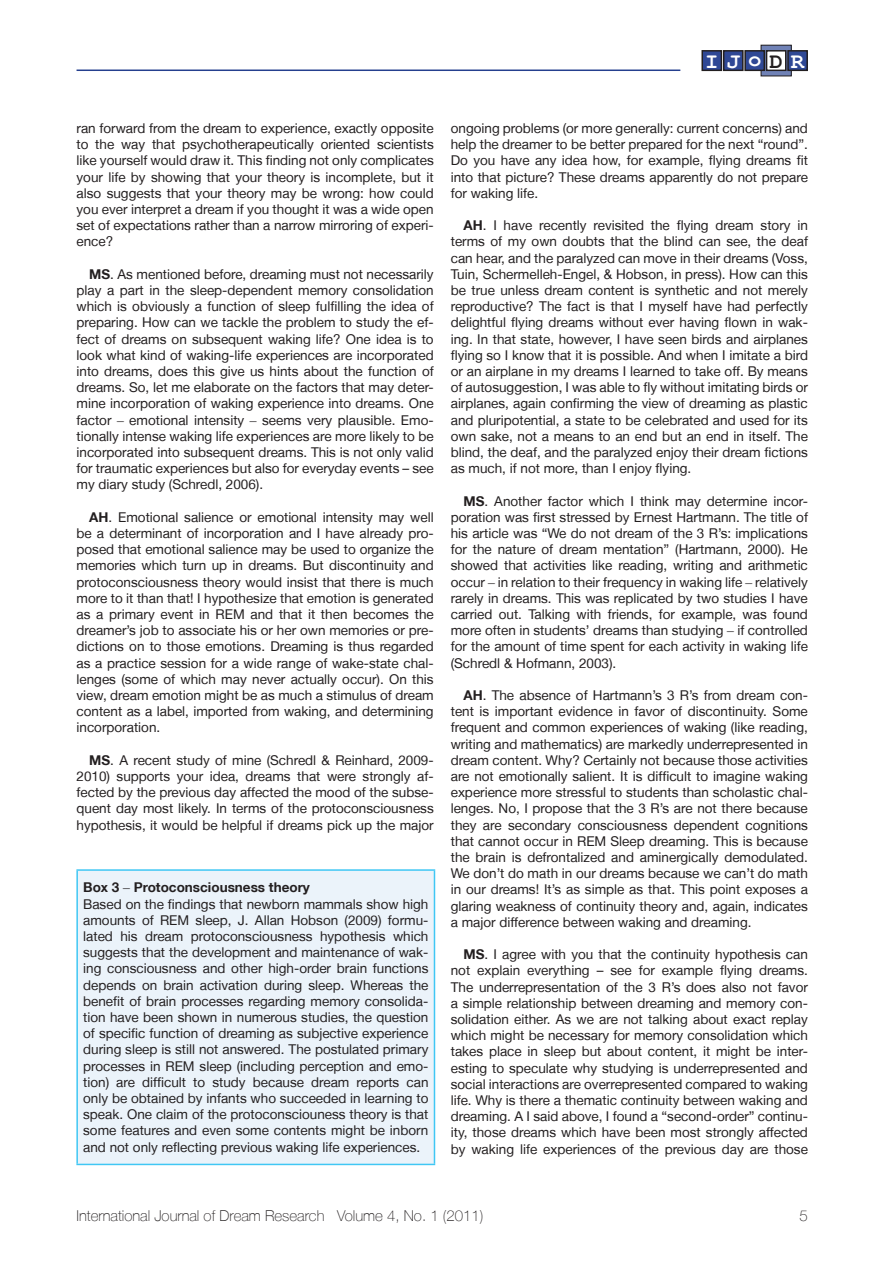
<style>
.page{position:relative;width:893px;height:1263px;background:#fff}
.page>*{position:absolute;margin:0;border:0;box-sizing:border-box;transform-origin:0 0}
.t1{font:700 22.2px "Courier New";letter-spacing:.365em;color:#fff}
.t2{font:100 15px "Helvetica Neue LT";color:#231f20}
.Standard_mit_Einzug{font:13.5px/16.2px "Helvetica Neue LT";color:#231f20;text-align:justify}
.Standard_ohne_Einzug{font:13.5px/16.2px "Helvetica Neue LT";color:#231f20;text-align:justify}
.Tabellenschrift_Kopf{font:700 13.5px "Helvetica Neue LT";color:#231f20}
.s1{color:#231f20}
.s2{font-weight:700}
.s3{font-family:"Times New Roman"}
.s4{font-family:"Times New Roman";font-weight:400}
</style>
<div class="page">
<hr style="left:77px;top:70px;width:603px;height:1px;background:#253f8e">
<svg style="left:763px;top:47px;width:27px;height:27px"></svg>
<div style="left:761px;top:45px;width:31px;height:31px;border:1px solid #231f20"></div>
<div style="left:767px;top:51px;width:19px;height:19px;background:#fff"></div>
<div style="left:766px;top:50px;width:20px;height:21px;border:1px solid #231f20"></div>
<div style="left:702px;top:51px;width:19px;height:19px;background:#2f4895"></div>
<div style="left:701px;top:50px;width:21px;height:21px;border:1px solid #231f20"></div>
<div style="left:724px;top:51px;width:19px;height:19px;background:#2f4895"></div>
<div style="left:723px;top:50px;width:21px;height:21px;border:1px solid #231f20"></div>
<div style="left:745px;top:51px;width:19px;height:19px;background:#2f4895"></div>
<div style="left:744px;top:50px;width:21px;height:21px;border:1px solid #231f20"></div>
<div style="left:788px;top:51px;width:19px;height:19px;background:#2f4895"></div>
<div style="left:787px;top:50px;width:21px;height:21px;border:1px solid #231f20"></div>
<div style="left:77px;top:870px;width:357px;height:294px;background:#ebf3fa"></div>
<hr style="left:76px;top:869px;width:359px;height:2px;background:#40c7f4">
<hr style="left:76px;top:871px;width:2px;height:293px;background:#40c7f4">
<hr style="left:434px;top:871px;width:1px;height:293px;background:#40c7f4">
<hr style="left:76px;top:1164px;width:359px;height:1px;background:#40c7f4">
<h1 class="t1" style="left:705px;top:47px;width:101px">IJo<span class="s1">D</span>R</h1>
<p class="Standard_mit_Einzug" style="left:77px;top:120px;width:359px">ran forward from the dream to experience, exactly opposite to the way that psychotherapeutically oriented scientists like yourself would draw it. This finding not only complicates your life by showing that your theory is incomplete, but it also suggests that your theory may be wrong: how could you ever interpret a dream if you thought it was a wide open set of expectations rather than a narrow mirroring of experi&shy;ence?</p>
<p class="Standard_mit_Einzug" style="left:77px;top:266px;width:359px;text-indent:13px"><span class="s2">MS</span>. As mentioned before, dreaming must not necessarily play a part in the sleep-dependent memory consolidation which is obviously a function of sleep fulfilling the idea of preparing. How can we tackle the problem to study the ef&shy;fect of dreams on subsequent waking life? One idea is to look what kind of waking-life experiences are incorporated into dreams, does this give us hints about the function of dreams. So, let me elaborate on the factors that may deter&shy;mine incorporation of waking experience into dreams. One factor <span class="s3">–</span> emotional intensity <span class="s3">–</span> seems very plausible. Emo&shy;tionally intense waking life experiences are more likely to be incorporated into subsequent dreams. This is not only valid for traumatic experiences but also for everyday events – see my diary study (Schredl, 2006).</p>
<p class="Standard_mit_Einzug" style="left:77px;top:509px;width:359px;text-indent:13px"><span class="s2">AH</span>. Emotional salience or emotional intensity may well be a determinant of incorporation and I have already pro&shy;posed that emotional salience may be used to organize the memories which turn up in dreams. But discontinuity and protoconsciousness theory would insist that there is much more to it than that! I hypothesize that emotion is generated as a primary event in REM and that it then becomes the dreamer’s job to associate his or her own memories or pre&shy;dictions on to those emotions. Dreaming is thus regarded as a practice session for a wide range of wake-state chal&shy;lenges (some of which may never actually occur). On this view, dream emotion might be as much a stimulus of dream content as a label, imported from waking, and determining incorporation.</p>
<p class="Standard_mit_Einzug" style="left:77px;top:752px;width:359px;text-indent:13px"><span class="s2">MS</span>. A recent study of mine (Schredl &amp; Reinhard, 2009- 2010) supports your idea, dreams that were strongly af&shy;fected by the previous day affected the mood of the subse&shy;quent day most likely. In terms of the protoconsciousness hypothesis, it would be helpful if dreams pick up the major</p>
<p class="Tabellenschrift_Kopf" style="left:83px;top:879px;width:228px">Box 3 <span class="s4">–</span> Protoconsciousness theory</p>
<p class="Standard_ohne_Einzug" style="left:83px;top:895px;width:347px">Based on the findings that newborn mammals show high amounts of REM sleep, J. Allan Hobson (2009) formu&shy;lated his dream protoconsciousness hypothesis which suggests that the development and maintenance of wak&shy;ing consciousness and other high-order brain functions depends on brain activation during sleep. Whereas the benefit of brain processes regarding memory consolida&shy;tion have been shown in numerous studies, the question of specific function of dreaming as subjective experience during sleep is still not answered. The postulated primary processes in REM sleep (including perception and emo&shy;tion) are difficult to study because dream reports can only be obtained by infants who succeeded in learning to speak. One claim of the protoconsciouness theory is that some features and even some contents might be inborn and not only reflecting previous waking life experiences.</p>
<p class="Standard_mit_Einzug" style="left:451px;top:120px;width:359px">ongoing problems (or more generally: current concerns) and help the dreamer to be better prepared for the next “round”.<br>Do you have any idea how, for example, flying dreams fit into that picture? These dreams apparently do not prepare for waking life.</p>
<p class="Standard_mit_Einzug" style="left:451px;top:217px;width:359px;text-indent:13px"><span class="s2">AH</span>. I have recently revisited the flying dream story in terms of my own doubts that the blind can see, the deaf can hear, and the paralyzed can move in their dreams (Voss, Tuin, Schermelleh-Engel, &amp; Hobson, in press). How can this be true unless dream content is synthetic and not merely reproductive? The fact is that I myself have had perfectly delightful flying dreams without ever having flown in wak&shy;ing. In that state, however, I have seen birds and airplanes flying so I know that it is possible. And when I imitate a bird or an airplane in my dreams I learned to take off. By means of autosuggestion, I was able to fly without imitating birds or airplanes, again confirming the view of dreaming as plastic and pluripotential, a state to be celebrated and used for its own sake, not a means to an end but an end in itself. The blind, the deaf, and the paralyzed enjoy their dream fictions as much, if not more, than I enjoy flying.</p>
<p class="Standard_mit_Einzug" style="left:451px;top:492px;width:359px;text-indent:13px"><span class="s2">MS</span>. Another factor which I think may determine incor&shy;poration was first stressed by Ernest Hartmann. The title of his article was “We do not dream of the 3 R’s: implications for the nature of dream mentation” (Hartmann, 2000). He showed that activities like reading, writing and arithmetic occur <span class="s3">–</span> in relation to their frequency in waking life <span class="s3">–</span> relatively rarely in dreams. This was replicated by two studies I have carried out. Talking with friends, for example, was found more often in students’ dreams than studying <span class="s3">–</span> if controlled for the amount of time spent for each activity in waking life (Schredl &amp; Hofmann, 2003).</p>
<p class="Standard_mit_Einzug" style="left:451px;top:687px;width:359px;text-indent:13px"><span class="s2">AH</span>. The absence of Hartmann’s 3 R’s from dream con&shy;tent is important evidence in favor of discontinuity. Some frequent and common experiences of waking (like reading, writing and mathematics) are markedly underrepresented in dream content. Why? Certainly not because those activities are not emotionally salient. It is difficult to imagine waking experience more stressful to students than scholastic chal&shy;lenges. No, I propose that the 3 R’s are not there because they are secondary consciousness dependent cognitions that cannot occur in REM Sleep dreaming. This is because the brain is defrontalized and aminergically demodulated.<br>We don’t do math in our dreams because we can’t do math in our dreams! It’s as simple as that. This point exposes a glaring weakness of continuity theory and, again, indicates a major difference between waking and dreaming.</p>
<p class="Standard_mit_Einzug" style="left:451px;top:946px;width:359px;text-indent:13px"><span class="s2">MS</span>. I agree with you that the continuity hypothesis can not explain everything – see for example flying dreams.<br>The underrepresentation of the 3 R’s does also not favor a simple relationship between dreaming and memory con&shy;solidation either. As we are not talking about exact replay which might be necessary for memory consolidation which takes place in sleep but about content, it might be inter&shy;esting to speculate why studying is underrepresented and social interactions are overrepresented compared to waking life. Why is there a thematic continuity between waking and dreaming. A I said above, I found a “second-order” continu&shy;ity, those dreams which have been most strongly affected by waking life experiences of the previous day are those</p>
<p class="t2" style="left:77px;top:1207px;width:408px">International Journal of Dream Research Volume 4, No. 1 (2011)</p>
<p class="t2" style="left:800px;top:1207px;width:10px">5</p>
</div>
